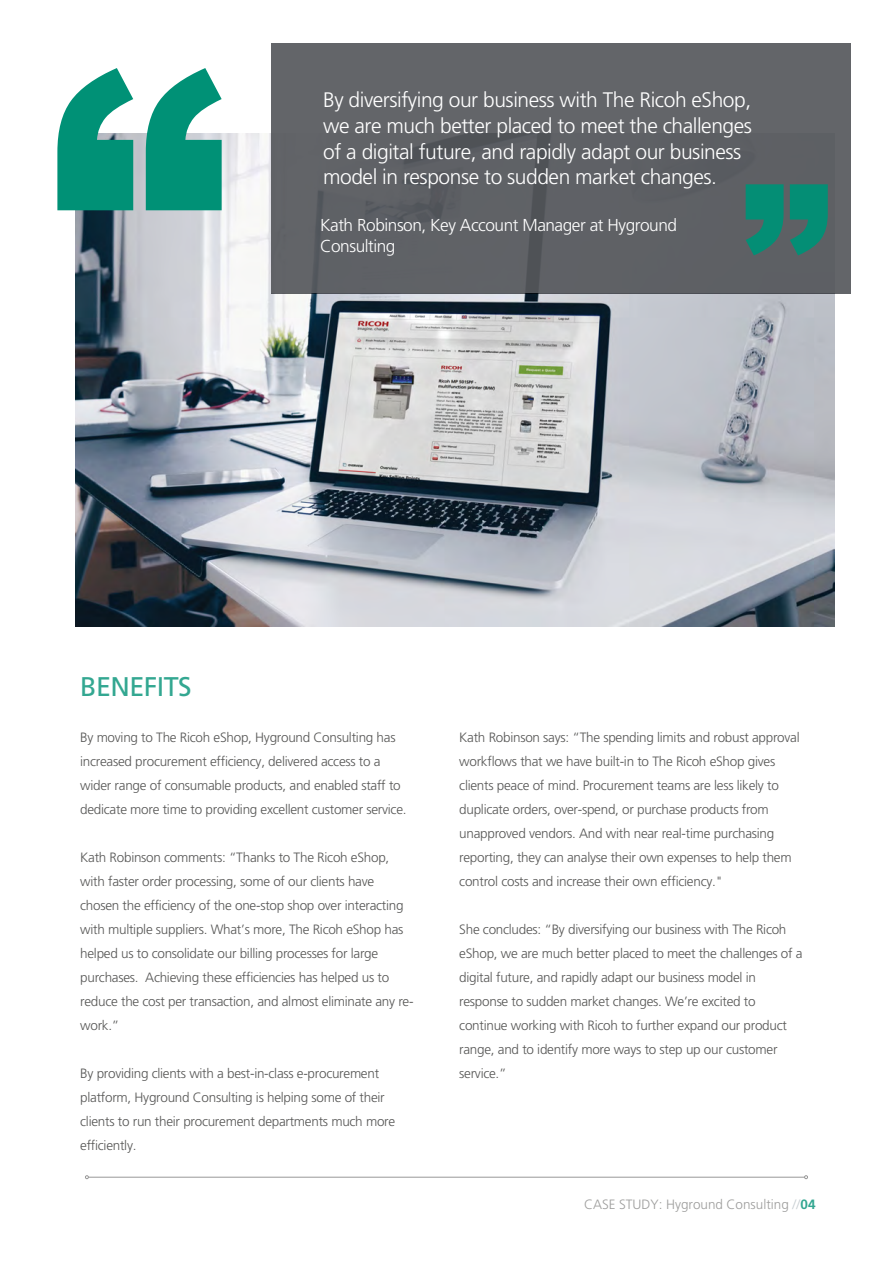
<style>
.page{position:relative;width:893px;height:1263px;background:#fff}
.page>*{position:absolute;margin:0;border:0;box-sizing:border-box;transform-origin:0 0}
.t1{font:27px "Frutiger";letter-spacing:-.02em;color:#33a791}
.t2{font:300 21px/25.7px "Frutiger";letter-spacing:-.02em;color:#fff}
.t3{font:300 17.25px/20.7px "Frutiger";letter-spacing:-.025em;color:#fff}
.t4{font:300 13.5px/24px "Frutiger";letter-spacing:-.02em;color:#575756}
.t5{font:300 13.5px "Frutiger";color:#9d9d9c}
.s1{color:#c7ced2}
.s2{font-weight:700;color:#33a791}
</style>
<div class="page">
<img style="left:76px;top:133px;width:758px;height:493px">
<div style="left:271px;top:43px;width:579px;height:250px;background:#636569"></div>
<svg style="left:746px;top:184px;width:82px;height:71px"></svg>
<hr style="left:88px;top:1177px;width:716px;height:1px;background:#878787">
<svg style="left:85px;top:1175px;width:4px;height:4px"></svg>
<svg style="left:804px;top:1175px;width:4px;height:4px"></svg>
<svg style="left:57px;top:68px;width:165px;height:142px"></svg>
<h2 class="t2" style="left:323px;top:88px;width:430px">By diversifying our business with The Ricoh eShop, we are much better placed to meet the challenges of a digital future, and rapidly adapt our business model in response to sudden market changes.</h2>
<p class="t3" style="left:320px;top:215px;width:359px">Kath Robinson, Key Account Manager at Hyground<br>Consulting</p>
<h1 class="t1" style="left:80px;top:671px;width:113px">BENEFITS</h1>
<p class="t4" style="left:80px;top:725px;width:328px">By moving to The Ricoh eShop, Hyground Consulting has increased procurement efficiency, delivered access to a wider range of consumable products, and enabled staff to dedicate more time to providing excellent customer service.</p>
<p class="t4" style="left:80px;top:845px;width:335px">Kath Robinson comments: “Thanks to The Ricoh eShop, with faster order processing, some of our clients have chosen the efficiency of the one-stop shop over interacting with multiple suppliers. What’s more, The Ricoh eShop has helped us to consolidate our billing processes for large purchases. Achieving these efficiencies has helped us to reduce the cost per transaction, and almost eliminate any re&shy;work.”</p>
<p class="t4" style="left:80px;top:1061px;width:316px">By providing clients with a best-in-class e-procurement platform, Hyground Consulting is helping some of their clients to run their procurement departments much more efficiently.</p>
<p class="t4" style="left:459px;top:726px;width:342px">Kath Robinson says: “The spending limits and robust approval workflows that we have built-in to The Ricoh eShop gives clients peace of mind. Procurement teams are less likely to duplicate orders, over-spend, or purchase products from unapproved vendors. And with near real-time purchasing reporting, they can analyse their own expenses to help them control costs and increase their own efficiency."</p>
<p class="t4" style="left:459px;top:918px;width:345px">She concludes: “By diversifying our business with The Ricoh eShop, we are much better placed to meet the challenges of a digital future, and rapidly adapt our business model in response to sudden market changes. We’re excited to continue working with Ricoh to further expand our product range, and to identify more ways to step up our customer service.”</p>
<p class="t5" style="left:584px;top:1197px;width:233px">CASE STUDY: Hyground Consulting <span class="s1">//</span><span class="s2">04</span></p>
</div>
